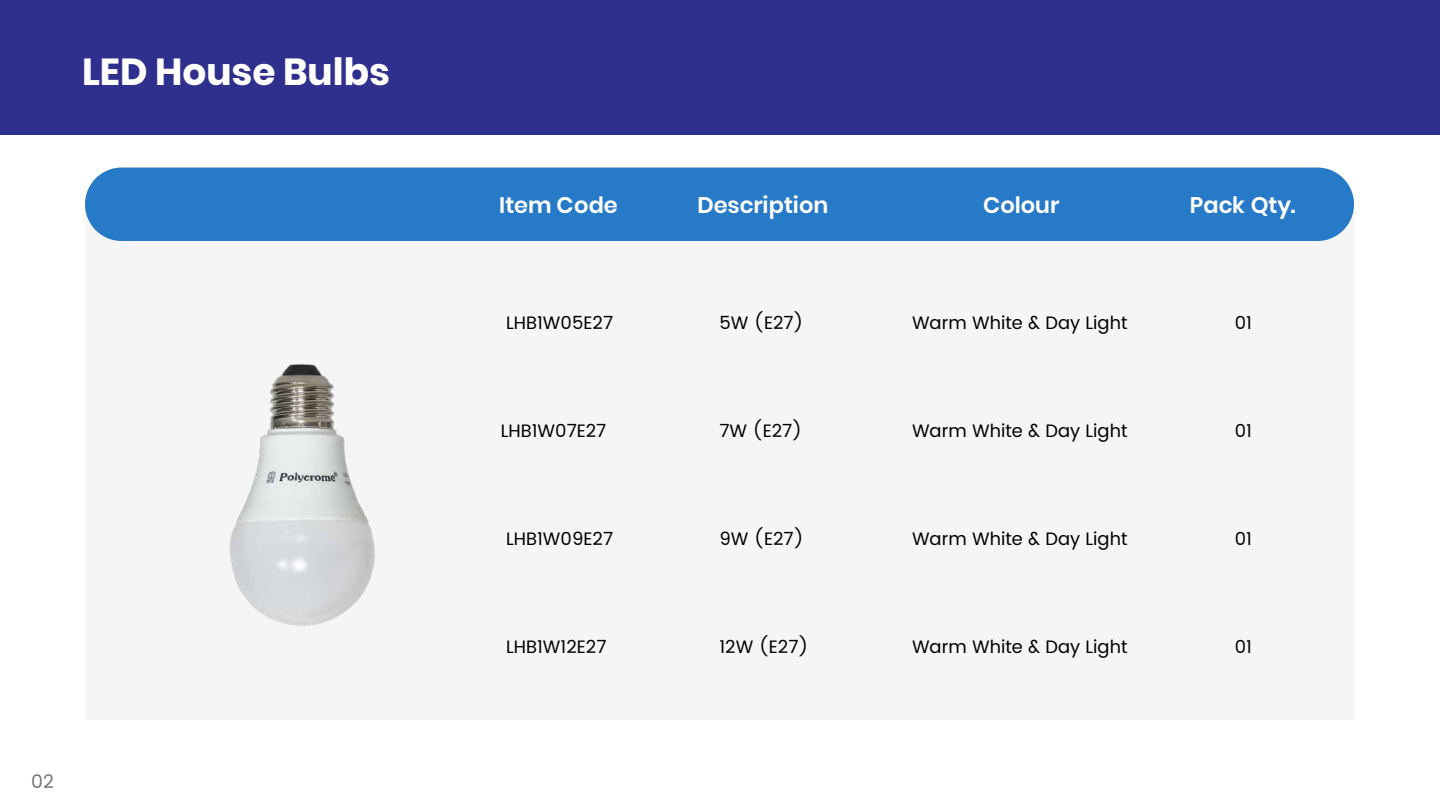
<style>
.page{position:relative;width:1440px;height:810px;background:#fff}
.page>*{position:absolute;margin:0;border:0;box-sizing:border-box;transform-origin:0 0}
.t1{font:700 37.5px "Poppins";color:#fff}
.t2{font:600 22.5px "Poppins";color:#fff}
.t3{font:18.75px "Poppins";color:#767676}
.t4{font:18px "Poppins";color:#000}
</style>
<div class="page">
<div style="left:85px;top:204px;width:1269px;height:516px;background:#f5f5f5"></div>
<div style="left:85px;top:168px;width:1269px;height:73px;background:#277ac7"></div>
<div style="left:0;top:0;width:1439px;height:135px;background:#2f308d"></div>
<img style="left:229px;top:364px;width:146px;height:262px">
<h1 class="t1" style="left:82px;top:50px;width:309px">LED House Bulbs</h1>
<p class="t3" style="left:31px;top:768px;width:24px">02</p>
<p class="t2" style="left:499px;top:192px;width:120px">Item Code</p>
<p class="t2" style="left:698px;top:192px;width:132px">Description</p>
<p class="t2" style="left:983px;top:192px;width:78px">Colour</p>
<p class="t2" style="left:1190px;top:192px;width:107px">Pack Qty.</p>
<p class="t4" style="left:506px;top:309px;width:108px">LHB1W05E27</p>
<p class="t4" style="left:720px;top:309px;width:86px">5W (E27)</p>
<p class="t4" style="left:912px;top:309px;width:217px">Warm White &amp; Day Light</p>
<p class="t4" style="left:1235px;top:309px;width:19px">01</p>
<p class="t4" style="left:501px;top:417px;width:107px">LHB1W07E27</p>
<p class="t4" style="left:720px;top:417px;width:84px">7W (E27)</p>
<p class="t4" style="left:912px;top:417px;width:217px">Warm White &amp; Day Light</p>
<p class="t4" style="left:1235px;top:417px;width:19px">01</p>
<p class="t4" style="left:506px;top:525px;width:108px">LHB1W09E27</p>
<p class="t4" style="left:720px;top:525px;width:86px">9W (E27)</p>
<p class="t4" style="left:912px;top:525px;width:217px">Warm White &amp; Day Light</p>
<p class="t4" style="left:1235px;top:525px;width:19px">01</p>
<p class="t4" style="left:506px;top:633px;width:102px">LHB1W12E27</p>
<p class="t4" style="left:720px;top:633px;width:91px">12W (E27)</p>
<p class="t4" style="left:912px;top:633px;width:217px">Warm White &amp; Day Light</p>
<p class="t4" style="left:1235px;top:633px;width:19px">01</p>
</div>
